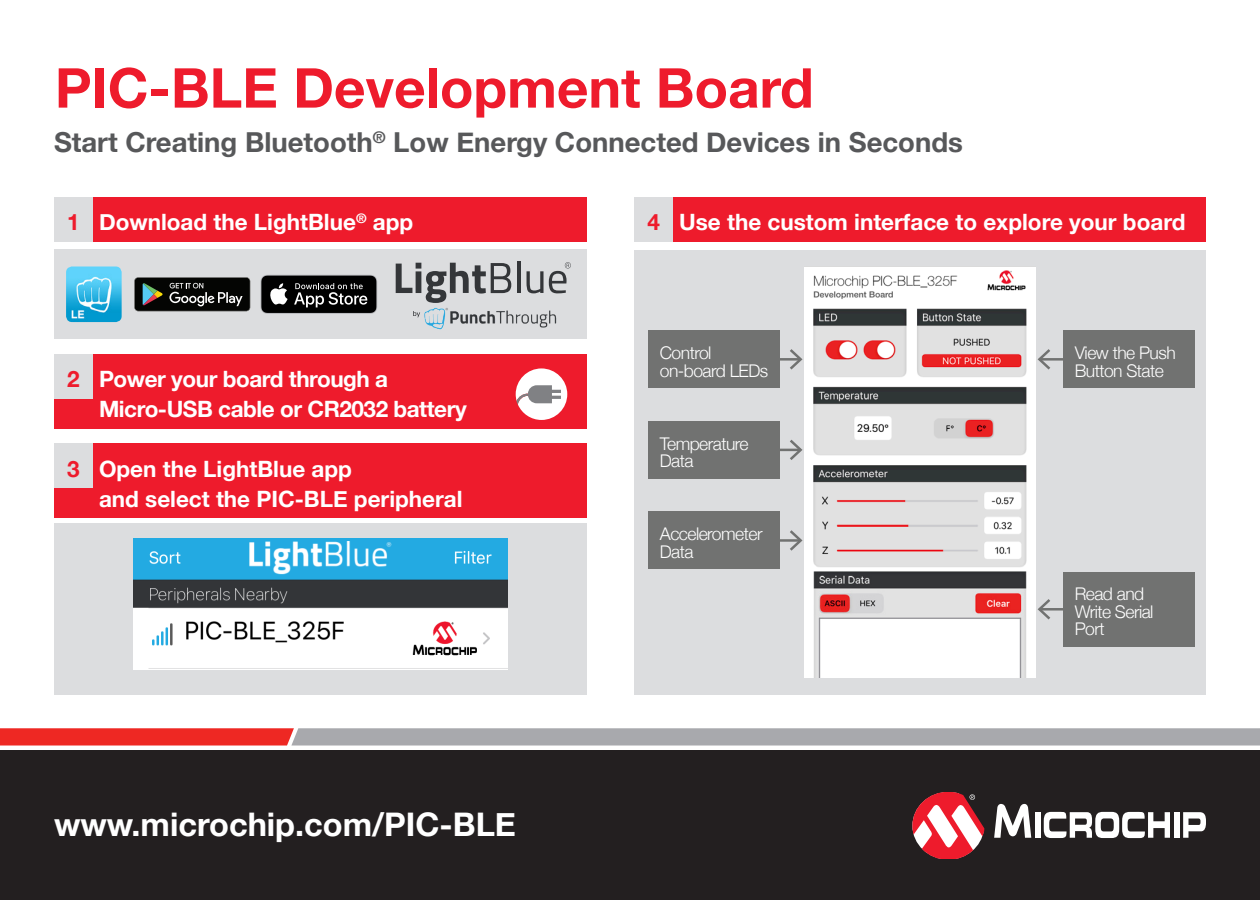
<style>
.page{position:relative;width:1260px;height:900px;background:#fff}
.page>*{position:absolute;margin:0;border:0;box-sizing:border-box;transform-origin:0 0}
.SUBHEAD1{font:700 55px "Helvetica Neue";color:#ee1b2c}
.SUBHEAD2{font:700 32.5px "Helvetica Neue";color:#fff}
.SUBHEAD2-2{font:700 27.5px "Helvetica Neue";color:#57585a}
.BODY_B4_BULLET{font:700 22.5px/30px "Helvetica Neue";color:#fff}
.BODY_B4_BULLET-2{font:700 22.5px/30px "Helvetica Neue";letter-spacing:-.02em;color:#fff}
.BODY_B4_BULLET-3{font:700 22.5px "Helvetica Neue";color:#ee1b2c}
.BODY_B4_BULLET-4{font:300 17.5px/17.5px "Helvetica Neue";letter-spacing:-.03em;color:#fff}
</style>
<div class="page">
<svg style="left:0;top:728px;width:1260px;height:18px;background:#bb9092"></svg>
<div style="left:0;top:751px;width:1260px;height:149px;background:#231f20"></div>
<svg style="left:994px;top:804px;width:37px;height:34px"></svg>
<div style="left:1035px;top:812px;width:6px;height:26px;background:#fff"></div>
<div style="left:1174px;top:812px;width:6px;height:26px;background:#fff"></div>
<svg style="left:1183px;top:812px;width:23px;height:26px"></svg>
<svg style="left:1044px;top:811px;width:126px;height:27px"></svg>
<svg style="left:912px;top:793px;width:72px;height:66px"></svg>
<div style="left:54px;top:250px;width:533px;height:89px;background:#dcdddf"></div>
<div style="left:54px;top:523px;width:533px;height:171px;background:#dcdddf"></div>
<div style="left:54px;top:197px;width:533px;height:45px;background:#ee1b2c"></div>
<div style="left:54px;top:197px;width:39px;height:45px;background:#dcdddf"></div>
<div style="left:54px;top:443px;width:533px;height:75px;background:#ee1b2c"></div>
<div style="left:54px;top:443px;width:39px;height:45px;background:#dcdddf"></div>
<div style="left:54px;top:354px;width:533px;height:75px;background:#ee1b2c"></div>
<div style="left:54px;top:354px;width:39px;height:45px;background:#dcdddf"></div>
<img style="left:134px;top:539px;width:373px;height:131px">
<div style="left:634px;top:250px;width:572px;height:444px;background:#dcdddf"></div>
<div style="left:634px;top:197px;width:572px;height:45px;background:#ee1b2c"></div>
<div style="left:649px;top:331px;width:131px;height:57px;background:#717271"></div>
<div style="left:649px;top:421px;width:131px;height:57px;background:#717271"></div>
<div style="left:649px;top:512px;width:131px;height:57px;background:#717271"></div>
<div style="left:1063px;top:331px;width:132px;height:57px;background:#717271"></div>
<div style="left:634px;top:197px;width:39px;height:45px;background:#dcdddf"></div>
<img style="left:805px;top:267px;width:231px;height:305px">
<svg style="left:516px;top:368px;width:51px;height:52px"></svg>
<hr style="left:765px;top:539px;width:36px;height:3px;background:#717271">
<svg style="left:787px;top:530px;width:16px;height:21px"></svg>
<hr style="left:765px;top:449px;width:36px;height:2px;background:#717271">
<svg style="left:787px;top:439px;width:16px;height:21px"></svg>
<hr style="left:765px;top:358px;width:36px;height:3px;background:#717271">
<svg style="left:787px;top:349px;width:16px;height:21px"></svg>
<hr style="left:1039px;top:358px;width:36px;height:3px;background:#717271">
<svg style="left:1037px;top:349px;width:16px;height:21px"></svg>
<div style="left:1063px;top:572px;width:132px;height:75px;background:#717271"></div>
<img style="left:805px;top:572px;width:231px;height:105px">
<hr style="left:1039px;top:608px;width:36px;height:3px;background:#717271">
<svg style="left:1037px;top:599px;width:16px;height:21px"></svg>
<img style="left:66px;top:267px;width:56px;height:55px">
<svg style="left:261px;top:275px;width:116px;height:39px;background:#313131"></svg>
<svg style="left:134px;top:277px;width:116px;height:35px;background:#2d302d"></svg>
<img style="left:424px;top:307px;width:133px;height:23px">
<svg style="left:396px;top:263px;width:115px;height:40px"></svg>
<hr style="left:517px;top:262px;width:3px;height:31px;background:#343639">
<svg style="left:527px;top:262px;width:44px;height:31px"></svg>
<svg style="left:413px;top:311px;width:7px;height:6px"></svg>
<p class="SUBHEAD1" style="left:55px;top:45px;width:760px">PIC-BLE Development Board</p>
<p class="SUBHEAD2-2" style="left:54px;top:120px;width:910px">Start Creating Bluetooth<sup>®</sup> Low Energy Connected Devices in Seconds</p>
<p class="BODY_B4_BULLET-3" style="left:67px;top:205px;width:14px">1</p>
<p class="BODY_B4_BULLET" style="left:99px;top:208px;width:316px">Download the LightBlue<sup>®</sup> app</p>
<p class="BODY_B4_BULLET-3" style="left:67px;top:362px;width:14px">2</p>
<p class="BODY_B4_BULLET-3" style="left:67px;top:451px;width:14px">3</p>
<p class="BODY_B4_BULLET-2" style="left:99px;top:365px;width:369px">Power your board through a<br>Micro-USB cable or CR2032 battery</p>
<p class="BODY_B4_BULLET" style="left:99px;top:454px;width:365px">Open the LightBlue app<br>and select the PIC-BLE peripheral</p>
<p class="SUBHEAD2" style="left:54px;top:799px;width:464px">www.microchip.com/PIC-BLE</p>
<p class="BODY_B4_BULLET-3" style="left:647px;top:205px;width:14px">4</p>
<p class="BODY_B4_BULLET" style="left:679px;top:208px;width:508px">Use the custom interface to explore your board</p>
<p class="BODY_B4_BULLET-4" style="left:660px;top:343px;width:110px">Control on-board LEDs</p>
<p class="BODY_B4_BULLET-4" style="left:660px;top:433px;width:90px">Temperature<br>Data</p>
<p class="BODY_B4_BULLET-4" style="left:660px;top:524px;width:104px">Accelerometer<br>Data</p>
<p class="BODY_B4_BULLET-4" style="left:1075px;top:343px;width:103px">View the Push<br>Button State</p>
<p class="BODY_B4_BULLET-4" style="left:1075px;top:584px;width:80px">Read and<br>Write Serial<br>Port</p>
</div>
